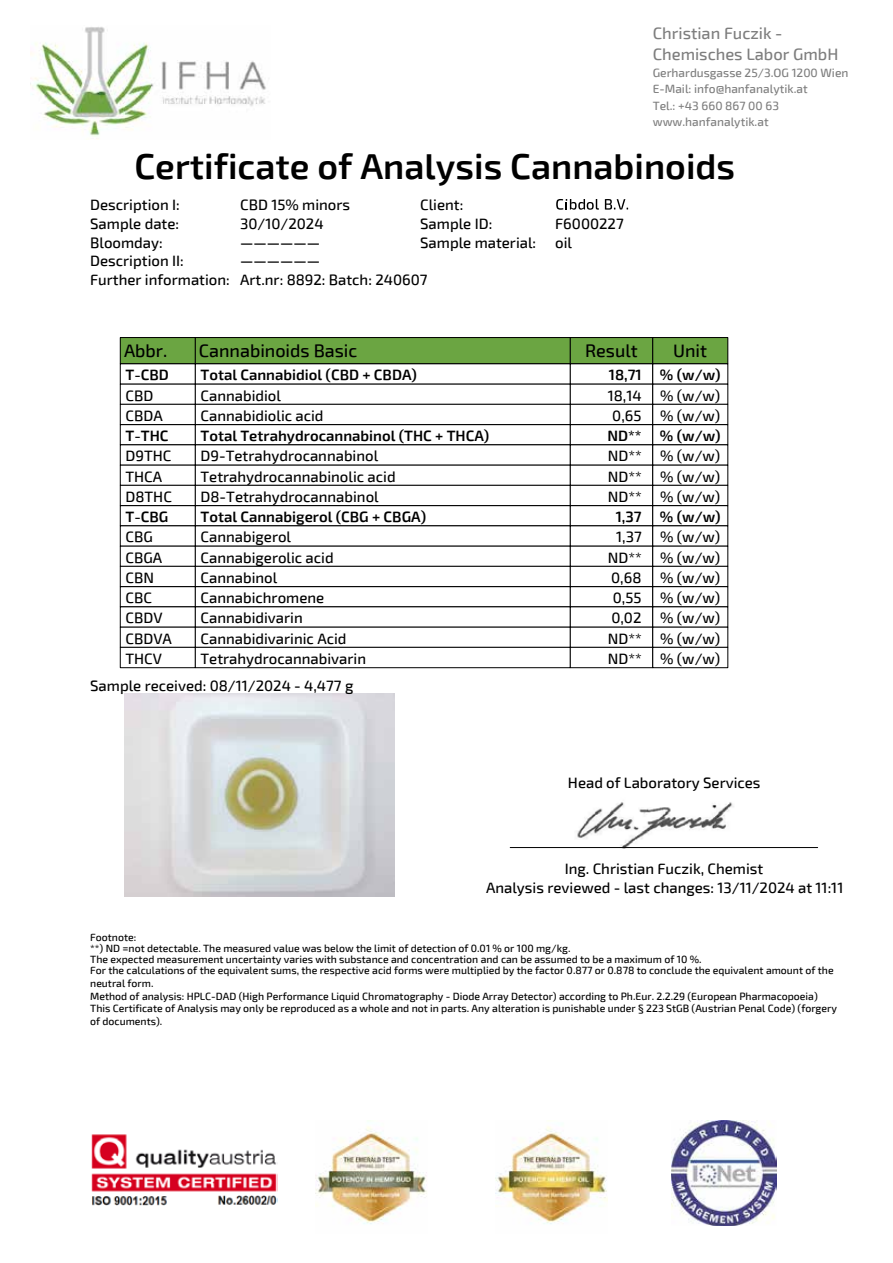
<style>
.page{position:relative;width:893px;height:1263px;background:#fff}
.page>*{position:absolute;margin:0;border:0;box-sizing:border-box;transform-origin:0 0}
.t1{font:600 36px "Exo 2";color:#000}
.t2{font:500 18px "Exo 2";color:#000}
.t3{font:500 16.5px/21px "Exo 2";color:#7e7e7e}
.t4{font:500 15px/18.8px "Exo 2";color:#000}
.t5{font:600 15px "Exo 2";color:#000}
.t6{font:500 12px/16.5px "Exo 2";color:#7e7e7e}
.t7{font:500 10.5px/11.2px "Exo 2";color:#000}
</style>
<div class="page">
<img style="left:30px;top:27px;width:236px;height:112px">
<div style="left:120px;top:338px;width:75px;height:26px;background:#6ba542"></div>
<div style="left:120px;top:337px;width:75px;height:27px;border:1px solid #000"></div>
<div style="left:196px;top:338px;width:374px;height:26px;background:#6ba542"></div>
<div style="left:195px;top:337px;width:375px;height:27px;border:1px solid #000"></div>
<div style="left:570px;top:338px;width:83px;height:26px;background:#6ba542"></div>
<div style="left:570px;top:337px;width:83px;height:27px;border:1px solid #000"></div>
<div style="left:653px;top:338px;width:75px;height:26px;background:#6ba542"></div>
<div style="left:653px;top:337px;width:75px;height:27px;border:1px solid #000"></div>
<div style="left:120px;top:404px;width:75px;height:21px;border:1px solid #000"></div>
<div style="left:195px;top:404px;width:375px;height:21px;border:1px solid #000"></div>
<div style="left:570px;top:404px;width:83px;height:21px;border:1px solid #000"></div>
<div style="left:653px;top:404px;width:75px;height:21px;border:1px solid #000"></div>
<div style="left:120px;top:425px;width:75px;height:20px;border:1px solid #000"></div>
<div style="left:195px;top:425px;width:375px;height:20px;border:1px solid #000"></div>
<div style="left:570px;top:425px;width:83px;height:20px;border:1px solid #000"></div>
<div style="left:653px;top:425px;width:75px;height:20px;border:1px solid #000"></div>
<div style="left:120px;top:485px;width:75px;height:21px;border:1px solid #000"></div>
<div style="left:195px;top:485px;width:375px;height:21px;border:1px solid #000"></div>
<div style="left:570px;top:485px;width:83px;height:21px;border:1px solid #000"></div>
<div style="left:653px;top:485px;width:75px;height:21px;border:1px solid #000"></div>
<div style="left:120px;top:506px;width:75px;height:20px;border:1px solid #000"></div>
<div style="left:195px;top:506px;width:375px;height:20px;border:1px solid #000"></div>
<div style="left:570px;top:506px;width:83px;height:20px;border:1px solid #000"></div>
<div style="left:653px;top:506px;width:75px;height:20px;border:1px solid #000"></div>
<div style="left:120px;top:566px;width:75px;height:21px;border:1px solid #000"></div>
<div style="left:195px;top:566px;width:375px;height:21px;border:1px solid #000"></div>
<div style="left:570px;top:566px;width:83px;height:21px;border:1px solid #000"></div>
<div style="left:653px;top:566px;width:75px;height:21px;border:1px solid #000"></div>
<div style="left:120px;top:587px;width:75px;height:20px;border:1px solid #000"></div>
<div style="left:195px;top:587px;width:375px;height:20px;border:1px solid #000"></div>
<div style="left:570px;top:587px;width:83px;height:20px;border:1px solid #000"></div>
<div style="left:653px;top:587px;width:75px;height:20px;border:1px solid #000"></div>
<div style="left:120px;top:647px;width:75px;height:21px;border:1px solid #000"></div>
<div style="left:195px;top:647px;width:375px;height:21px;border:1px solid #000"></div>
<div style="left:570px;top:647px;width:83px;height:21px;border:1px solid #000"></div>
<div style="left:653px;top:647px;width:75px;height:21px;border:1px solid #000"></div>
<img style="left:124px;top:694px;width:270px;height:202px">
<img style="left:570px;top:802px;width:170px;height:47px">
<hr style="left:510px;top:847px;width:308px;height:1px;background:#000">
<img style="left:91px;top:1134px;width:187px;height:72px">
<img style="left:315px;top:1126px;width:112px;height:98px">
<img style="left:495px;top:1126px;width:113px;height:98px">
<img style="left:671px;top:1120px;width:106px;height:105px">
<svg style="left:556px;top:199px;width:43px;height:11px"></svg>
<svg style="left:605px;top:199px;width:23px;height:11px"></svg>
<p class="t3" style="left:653px;top:23px;width:187px">Christian Fuczik -<br>Chemisches Labor GmbH</p>
<p class="t6" style="left:653px;top:64px;width:197px">Gerhardusgasse 25/3.OG 1200 Wien<br>E-Mail: info@hanfanalytik.at<br>Tel.: +43 660 867 00 63 www.hanfanalytik.at</p>
<h1 class="t1" style="left:134px;top:145px;width:602px">Certificate of Analysis Cannabinoids</h1>
<p class="t4" style="left:90px;top:196px;width:91px">Description I:</p>
<p class="t4" style="left:240px;top:196px;width:111px">CBD 15% minors</p>
<p class="t4" style="left:420px;top:196px;width:45px">Client:</p>
<p class="t4" style="left:90px;top:214px;width:90px">Sample date:</p>
<p class="t4" style="left:240px;top:214px;width:85px">30/10/2024</p>
<p class="t4" style="left:420px;top:214px;width:74px">Sample ID:</p>
<p class="t4" style="left:555px;top:214px;width:70px">F6000227</p>
<p class="t4" style="left:90px;top:233px;width:74px">Bloomday:</p>
<p class="t4" style="left:240px;top:233px;width:81px">——————</p>
<p class="t4" style="left:420px;top:233px;width:118px">Sample material:</p>
<p class="t4" style="left:555px;top:233px;width:18px">oil</p>
<p class="t4" style="left:90px;top:252px;width:95px">Description II:</p>
<p class="t4" style="left:90px;top:252px;width:339px;text-indent:150px">——————<br>Further information: Art.nr: 8892: Batch: 240607</p>
<p class="t2" style="left:124px;top:340px;width:45px">Abbr.</p>
<p class="t2" style="left:199px;top:340px;width:160px">Cannabinoids Basic</p>
<p class="t2" style="left:585px;top:340px;width:54px">Result</p>
<p class="t2" style="left:673px;top:340px;width:36px">Unit</p>
<p class="t5" style="left:125px;top:366px;width:45px">T-CBD</p>
<p class="t5" style="left:201px;top:366px;width:218px">Total Cannabidiol (CBD + CBDA)</p>
<p class="t5" style="left:609px;top:366px;width:113px">18,71 % (w/w)</p>
<p class="t4" style="left:125px;top:386px;width:29px">CBD</p>
<p class="t4" style="left:201px;top:386px;width:82px">Cannabidiol</p>
<p class="t4" style="left:608px;top:386px;width:114px">18,14 % (w/w)</p>
<p class="t4" style="left:125px;top:406px;width:39px">CBDA</p>
<p class="t4" style="left:201px;top:406px;width:125px">Cannabidiolic acid</p>
<p class="t4" style="left:612px;top:406px;width:110px">0,65 % (w/w)</p>
<p class="t5" style="left:125px;top:427px;width:44px">T-THC</p>
<p class="t5" style="left:201px;top:427px;width:290px">Total Tetrahydrocannabinol (THC + THCA)</p>
<p class="t5" style="left:607px;top:427px;width:115px">ND** % (w/w)</p>
<p class="t4" style="left:125px;top:447px;width:47px">D9THC</p>
<p class="t4" style="left:201px;top:447px;width:179px">D9-Tetrahydrocannabinol</p>
<p class="t4" style="left:608px;top:447px;width:114px">ND** % (w/w)</p>
<p class="t4" style="left:125px;top:467px;width:38px">THCA</p>
<p class="t4" style="left:201px;top:467px;width:197px">Tetrahydrocannabinolic acid</p>
<p class="t4" style="left:608px;top:467px;width:114px">ND** % (w/w)</p>
<p class="t4" style="left:125px;top:487px;width:48px">D8THC</p>
<p class="t4" style="left:201px;top:487px;width:180px">D8-Tetrahydrocannabinol</p>
<p class="t4" style="left:608px;top:487px;width:114px">ND** % (w/w)</p>
<p class="t5" style="left:125px;top:508px;width:44px">T-CBG</p>
<p class="t5" style="left:201px;top:508px;width:227px">Total Cannabigerol (CBG + CBGA)</p>
<p class="t5" style="left:616px;top:508px;width:106px">1,37 % (w/w)</p>
<p class="t4" style="left:125px;top:528px;width:29px">CBG</p>
<p class="t4" style="left:201px;top:528px;width:92px">Cannabigerol</p>
<p class="t4" style="left:616px;top:528px;width:106px">1,37 % (w/w)</p>
<p class="t4" style="left:125px;top:548px;width:38px">CBGA</p>
<p class="t4" style="left:201px;top:548px;width:135px">Cannabigerolic acid</p>
<p class="t4" style="left:608px;top:548px;width:114px">ND** % (w/w)</p>
<p class="t4" style="left:125px;top:568px;width:30px">CBN</p>
<p class="t4" style="left:201px;top:568px;width:78px">Cannabinol</p>
<p class="t4" style="left:611px;top:568px;width:111px">0,68 % (w/w)</p>
<p class="t4" style="left:125px;top:589px;width:28px">CBC</p>
<p class="t4" style="left:201px;top:589px;width:125px">Cannabichromene</p>
<p class="t4" style="left:613px;top:589px;width:109px">0,55 % (w/w)</p>
<p class="t4" style="left:125px;top:609px;width:39px">CBDV</p>
<p class="t4" style="left:201px;top:609px;width:104px">Cannabidivarin</p>
<p class="t4" style="left:611px;top:609px;width:110px">0,02 % (w/w)</p>
<p class="t4" style="left:125px;top:629px;width:48px">CBDVA</p>
<p class="t4" style="left:201px;top:629px;width:147px">Cannabidivarinic Acid</p>
<p class="t4" style="left:608px;top:629px;width:114px">ND** % (w/w)</p>
<p class="t4" style="left:125px;top:649px;width:38px">THCV</p>
<p class="t4" style="left:201px;top:649px;width:167px">Tetrahydrocannabivarin</p>
<p class="t4" style="left:608px;top:649px;width:114px">ND** % (w/w)</p>
<p class="t4" style="left:90px;top:677px;width:265px">Sample received: 08/11/2024 - 4,477 g</p>
<p class="t4" style="left:568px;top:773px;width:194px">Head of Laboratory Services</p>
<p class="t4" style="left:486px;top:859px;width:359px;text-align:center">Ing. Christian Fuczik, Chemist<br>Analysis reviewed - last changes: 13/11/2024 at 11:11</p>
<p class="t7" style="left:90px;top:931px;width:745px">Footnote:<br>**) ND =not detectable. The measured value was below the limit of detection of 0.01 % or 100 mg/kg.<br>The expected measurement uncertainty varies with substance and concentration and can be assumed to be a maximum of 10 %.<br>For the calculations of the equivalent sums, the respective acid forms were multiplied by the factor 0.877 or 0.878 to conclude the equivalent amount of the</p>
<p class="t7" style="left:90px;top:977px;width:748px;line-height:12.6px">neutral form.<br>Method of analysis: HPLC-DAD (High Performance Liquid Chromatography - Diode Array Detector) according to Ph.Eur. 2.2.29 (European Pharmacopoeia)<br>This Certificate of Analysis may only be reproduced as a whole and not in parts. Any alteration is punishable under § 223 StGB (Austrian Penal Code) (forgery of documents).</p>
</div>
